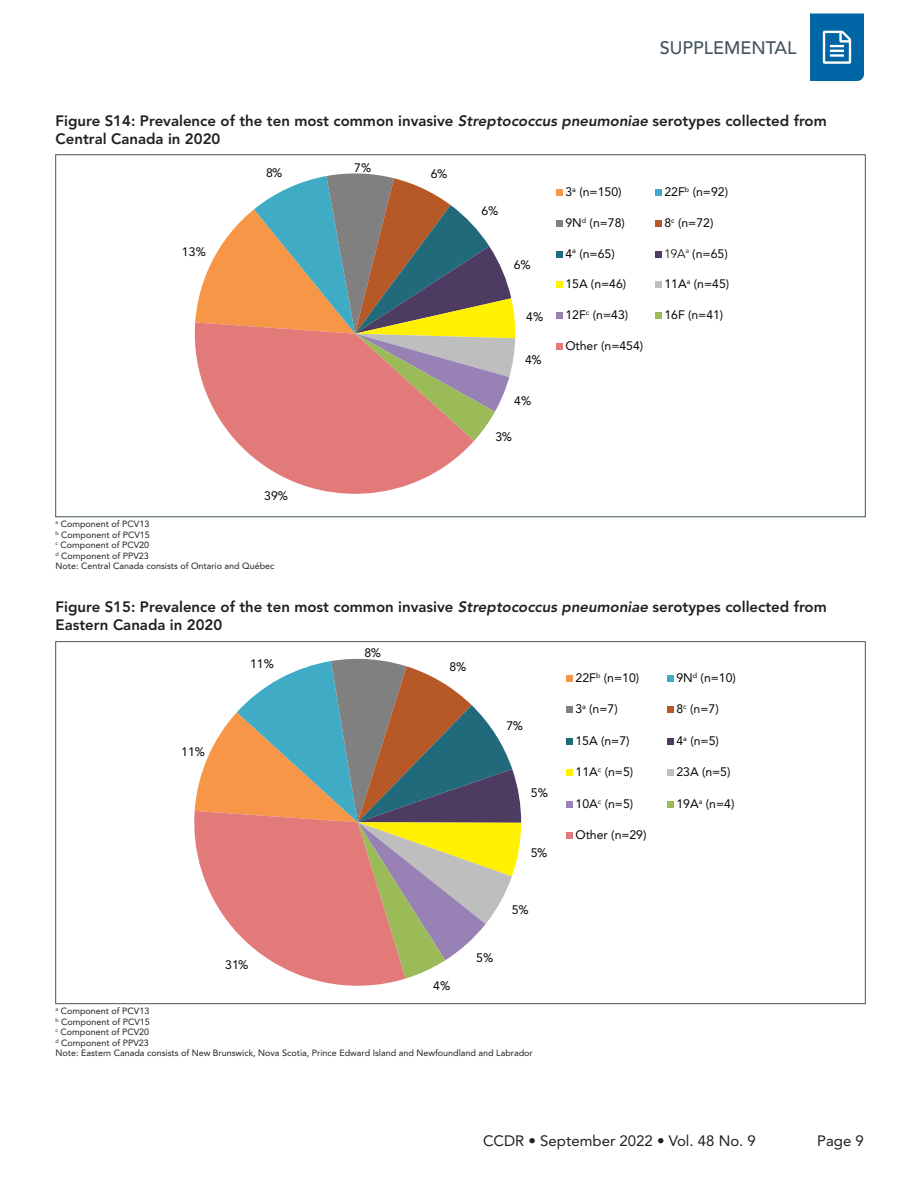
<style>
.page{position:relative;width:918px;height:1188px;background:#fff}
.page>*{position:absolute;margin:0;border:0;box-sizing:border-box;transform-origin:0 0}
.t1{font:500 18px "Avenir LT Std";color:#45555f}
.A_-_Fig_Cap_Revised{font:800 15px/18px "Avenir LT Std";color:#231f20}
.t2{font:15px "Avenir LT Std";color:#231f20}
.t3{font:12.3px "Avenir LT Std";color:#040503}
.A_-_Table_-_Footnote{font:9px "Avenir LT Std";color:#231f20}
.s1{font-style:italic}
.s2{font-weight:300}
</style>
<div class="page">
<svg style="left:810px;top:14px;width:54px;height:67px"></svg>
<svg style="left:195px;top:173px;width:321px;height:268px"></svg>
<svg style="left:194px;top:322px;width:280px;height:172px;fill:#e27a7a"></svg>
<div style="left:556px;top:189px;width:7px;height:7px;background:#f79646"></div>
<div style="left:655px;top:189px;width:7px;height:7px;background:#3fabc5"></div>
<div style="left:556px;top:220px;width:7px;height:6px;background:#7f807f"></div>
<div style="left:655px;top:220px;width:7px;height:6px;background:#b65926"></div>
<div style="left:556px;top:251px;width:7px;height:6px;background:#206a7c"></div>
<div style="left:655px;top:251px;width:7px;height:6px;background:#4d3b62"></div>
<div style="left:556px;top:282px;width:7px;height:6px;background:#fff101"></div>
<div style="left:655px;top:282px;width:7px;height:6px;background:#bfbebe"></div>
<div style="left:556px;top:312px;width:7px;height:7px;background:#9882b5"></div>
<div style="left:655px;top:312px;width:7px;height:7px;background:#9abb58"></div>
<div style="left:556px;top:343px;width:7px;height:7px;background:#e27a7a"></div>
<svg style="left:194px;top:658px;width:327px;height:328px"></svg>
<div style="left:566px;top:675px;width:7px;height:6px;background:#f79646"></div>
<div style="left:667px;top:675px;width:7px;height:6px;background:#3fabc5"></div>
<div style="left:566px;top:706px;width:7px;height:7px;background:#7f807f"></div>
<div style="left:667px;top:706px;width:7px;height:7px;background:#b65926"></div>
<div style="left:566px;top:738px;width:7px;height:7px;background:#206a7c"></div>
<div style="left:667px;top:738px;width:7px;height:7px;background:#4d3b62"></div>
<div style="left:566px;top:769px;width:7px;height:7px;background:#fff101"></div>
<div style="left:667px;top:769px;width:7px;height:7px;background:#bfbebe"></div>
<div style="left:566px;top:801px;width:7px;height:7px;background:#9882b5"></div>
<div style="left:667px;top:801px;width:7px;height:7px;background:#9abb58"></div>
<div style="left:566px;top:832px;width:7px;height:7px;background:#e27a7a"></div>
<h1 class="t1" style="left:660px;top:37px;width:138px">SUPPLEMENTAL</h1>
<p class="A_-_Fig_Cap_Revised" style="left:56px;top:112px;width:773px">Figure S14: Prevalence of the ten most common invasive <span class="s1">Streptococcus pneumoniae</span> serotypes collected from<br>Central Canada in 2020</p>
<p class="t3" style="left:182px;top:245px;width:25px">13%</p>
<p class="t3" style="left:266px;top:166px;width:18px">8%</p>
<p class="t3" style="left:264px;top:489px;width:25px">39%</p>
<p class="t3" style="left:354px;top:161px;width:19px">7%</p>
<p class="t3" style="left:431px;top:167px;width:18px">6%</p>
<p class="t3" style="left:481px;top:204px;width:19px">6%</p>
<p class="t3" style="left:514px;top:258px;width:19px">6%</p>
<p class="t3" style="left:526px;top:309px;width:19px">4%</p>
<p class="t3" style="left:525px;top:353px;width:18px">4%</p>
<p class="t3" style="left:514px;top:394px;width:19px">4%</p>
<p class="t3" style="left:496px;top:430px;width:18px">3%</p>
<p class="t3" style="left:565px;top:184px;width:58px">3<sup>a</sup> (n=150)</p>
<p class="t3" style="left:664px;top:184px;width:65px">22F<sup>b</sup> (n=92)</p>
<p class="t3" style="left:565px;top:215px;width:61px">9N<sup>d</sup> (n=78)</p>
<p class="t3" style="left:664px;top:215px;width:51px">8<sup>c</sup> (n=72)</p>
<p class="t3" style="left:565px;top:246px;width:51px">4<sup>a</sup> (n=65)</p>
<p class="t3" style="left:664px;top:246px;width:65px"><span class="s2">19A</span><sup>a</sup> (n=65)</p>
<p class="t3" style="left:565px;top:277px;width:62px">15A (n=46)</p>
<p class="t3" style="left:664px;top:277px;width:66px">11A<sup>a</sup> (n=45)</p>
<p class="t3" style="left:565px;top:308px;width:64px">12F<sup>c</sup> (n=43)</p>
<p class="t3" style="left:664px;top:308px;width:60px">16F (n=41)</p>
<p class="t3" style="left:565px;top:339px;width:79px">Other (n=454)</p>
<p class="A_-_Table_-_Footnote" style="left:56px;top:519px;width:95px"><sup>a</sup> Component of PCV13</p>
<p class="A_-_Table_-_Footnote" style="left:56px;top:530px;width:96px"><sup>b</sup> Component of PCV15</p>
<p class="A_-_Table_-_Footnote" style="left:56px;top:540px;width:95px"><sup>c</sup> Component of PCV20</p>
<p class="A_-_Table_-_Footnote" style="left:56px;top:551px;width:95px"><sup>d</sup> Component of PPV23</p>
<p class="A_-_Table_-_Footnote" style="left:56px;top:561px;width:221px">Note: Central Canada consists of Ontario and Québec</p>
<p class="A_-_Fig_Cap_Revised" style="left:56px;top:598px;width:773px">Figure S15: Prevalence of the ten most common invasive <span class="s1">Streptococcus pneumoniae</span> serotypes collected from<br>Eastern Canada in 2020</p>
<p class="t3" style="left:181px;top:744px;width:25px">11%</p>
<p class="t3" style="left:250px;top:656px;width:25px">11%</p>
<p class="t3" style="left:225px;top:958px;width:25px">31%</p>
<p class="t3" style="left:364px;top:646px;width:18px">8%</p>
<p class="t3" style="left:449px;top:660px;width:19px">8%</p>
<p class="t3" style="left:506px;top:718px;width:18px">7%</p>
<p class="t3" style="left:433px;top:979px;width:19px">4%</p>
<p class="t3" style="left:531px;top:786px;width:19px">5%</p>
<p class="t3" style="left:476px;top:951px;width:19px">5%</p>
<p class="t3" style="left:531px;top:845px;width:18px">5%</p>
<p class="t3" style="left:512px;top:902px;width:19px">5%</p>
<p class="A_-_Table_-_Footnote" style="left:56px;top:1006px;width:95px"><sup>a</sup> Component of PCV13</p>
<p class="A_-_Table_-_Footnote" style="left:56px;top:1016px;width:96px"><sup>b</sup> Component of PCV15</p>
<p class="A_-_Table_-_Footnote" style="left:56px;top:1027px;width:95px"><sup>c</sup> Component of PCV20</p>
<p class="A_-_Table_-_Footnote" style="left:56px;top:1037px;width:95px"><sup>d</sup> Component of PPV23</p>
<p class="A_-_Table_-_Footnote" style="left:56px;top:1048px;width:479px">Note: Eastern Canada consists of New Brunswick, Nova Scotia, Prince Edward Island and Newfoundland and Labrador</p>
<p class="t3" style="left:575px;top:670px;width:65px">22F<sup>b</sup> (n=10)</p>
<p class="t3" style="left:676px;top:670px;width:61px">9N<sup>d</sup> (n=10)</p>
<p class="t3" style="left:575px;top:702px;width:44px">3<sup>a</sup> (n=7)</p>
<p class="t3" style="left:676px;top:702px;width:44px">8<sup>c</sup> (n=7)</p>
<p class="t3" style="left:676px;top:733px;width:44px">4<sup>a</sup> (n=5)</p>
<p class="t3" style="left:575px;top:733px;width:56px">15A (n=7)</p>
<p class="t3" style="left:575px;top:765px;width:59px">11A<sup>c</sup> (n=5)</p>
<p class="t3" style="left:676px;top:765px;width:56px">23A (n=5)</p>
<p class="t3" style="left:575px;top:796px;width:59px">10A<sup>c</sup> (n=5)</p>
<p class="t3" style="left:676px;top:796px;width:60px">19A<sup>a</sup> (n=4)</p>
<p class="t3" style="left:575px;top:828px;width:73px">Other (n=29)</p>
<h2 class="t2" style="left:483px;top:1133px;width:274px">CCDR • September 2022 • Vol. 48 No. 9</h2>
<h2 class="t2" style="left:817px;top:1133px;width:48px">Page 9</h2>
</div>
